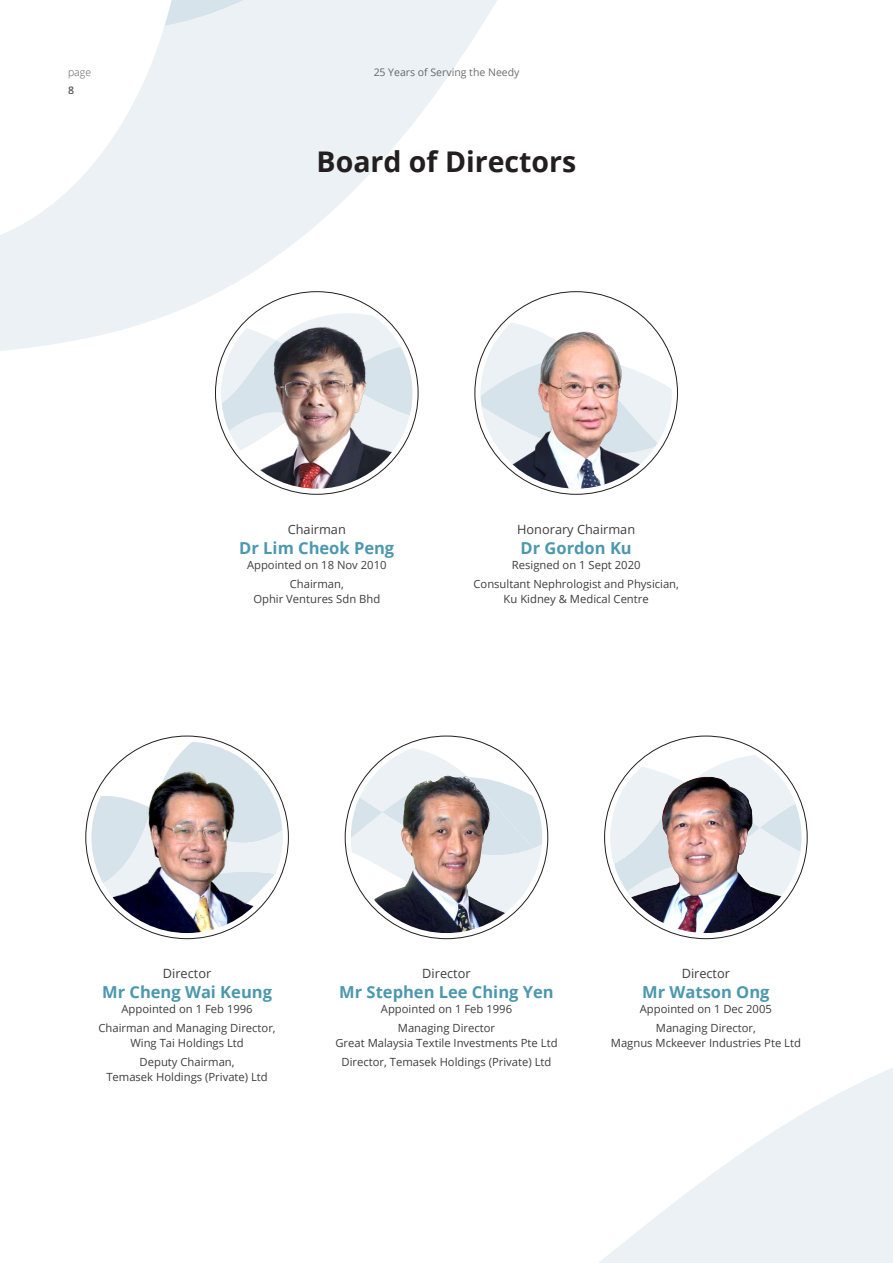
<style>
.page{position:relative;width:893px;height:1263px;background:#fff}
.page>*{position:absolute;margin:0;border:0;box-sizing:border-box;transform-origin:0 0}
.t1{font:700 28.5px "Open Sans";color:#231f20}
.t2{font:700 16.5px "Open Sans";color:#4b98af}
.t3{font:12.75px "Open Sans";color:#3e3e3f}
.t4{font:11.25px/19.2px "Open Sans";color:#3e3e3f;text-align:center}
.t5{font:10.5px "Open Sans";color:#6c6d70}
.t6{font:300 10.5px "Open Sans";color:#57585a}
.t7{font:600 10.5px "Open Sans";color:#57585a}
</style>
<div class="page">
<svg style="left:599px;top:1068px;width:294px;height:195px;fill:#ebf1f4"></svg>
<svg style="left:0;top:0;width:673px;height:360px"></svg>
<div style="left:475px;top:292px;width:202px;height:202px;background:#fff;border-radius:50%"></div>
<div style="left:215px;top:292px;width:203px;height:202px;background:#fff;border-radius:50%"></div>
<svg style="left:480px;top:311px;width:192px;height:124px"></svg>
<img style="left:221px;top:309px;width:191px;height:180px">
<img style="left:480px;top:321px;width:189px;height:168px">
<svg style="left:91px;top:742px;width:192px;height:166px"></svg>
<img style="left:113px;top:764px;width:148px;height:169px">
<svg style="left:351px;top:742px;width:191px;height:177px"></svg>
<svg style="left:610px;top:745px;width:191px;height:160px"></svg>
<img style="left:374px;top:769px;width:134px;height:164px">
<img style="left:630px;top:771px;width:152px;height:162px">
<p class="t6" style="left:68px;top:65px;width:25px">page</p>
<p class="t7" style="left:68px;top:83px;width:7px">8</p>
<p class="t5" style="left:373px;top:65px;width:147px">25 Years of Serving the Needy</p>
<h1 class="t1" style="left:317px;top:142px;width:261px">Board of Directors</h1>
<p class="t3" style="left:288px;top:521px;width:60px">Chairman</p>
<h2 class="t2" style="left:239px;top:536px;width:156px">Dr Lim Cheok Peng</h2>
<p class="t4" style="left:247px;top:554px;width:141px">Appointed on 18 Nov 2010<br>Chairman,</p>
<p class="t4" style="left:253px;top:589px;width:128px">Ophir Ventures Sdn Bhd</p>
<p class="t3" style="left:517px;top:521px;width:120px">Honorary Chairman</p>
<h2 class="t2" style="left:521px;top:536px;width:113px">Dr Gordon Ku</h2>
<p class="t4" style="left:473px;top:554px;width:207px">Resigned on 1 Sept 2020<br>Consultant Nephrologist and Physician,</p>
<p class="t4" style="left:504px;top:589px;width:147px">Ku Kidney &amp; Medical Centre</p>
<p class="t3" style="left:163px;top:965px;width:50px">Director</p>
<h2 class="t2" style="left:102px;top:980px;width:171px">Mr Cheng Wai Keung</h2>
<p class="t4" style="left:98px;top:999px;width:179px">Appointed on 1 Feb 1996<br>Chairman and Managing Director,</p>
<p class="t4" style="left:130px;top:1033px;width:115px">Wing Tai Holdings Ltd<br>Deputy Chairman,</p>
<p class="t4" style="left:106px;top:1067px;width:163px">Temasek Holdings (Private) Ltd</p>
<p class="t3" style="left:422px;top:965px;width:50px">Director</p>
<h2 class="t2" style="left:339px;top:980px;width:216px">Mr Stephen Lee Ching Yen</h2>
<p class="t4" style="left:381px;top:999px;width:133px">Appointed on 1 Feb 1996<br>Managing Director</p>
<p class="t4" style="left:335px;top:1033px;width:224px">Great Malaysia Textile Investments Pte Ltd<br>Director, Temasek Holdings (Private) Ltd</p>
<p class="t3" style="left:682px;top:965px;width:50px">Director</p>
<h2 class="t2" style="left:642px;top:980px;width:129px">Mr Watson Ong</h2>
<p class="t4" style="left:640px;top:999px;width:134px">Appointed on 1 Dec 2005<br>Managing Director,</p>
<p class="t4" style="left:611px;top:1033px;width:192px">Magnus Mckeever Industries Pte Ltd</p>
</div>
